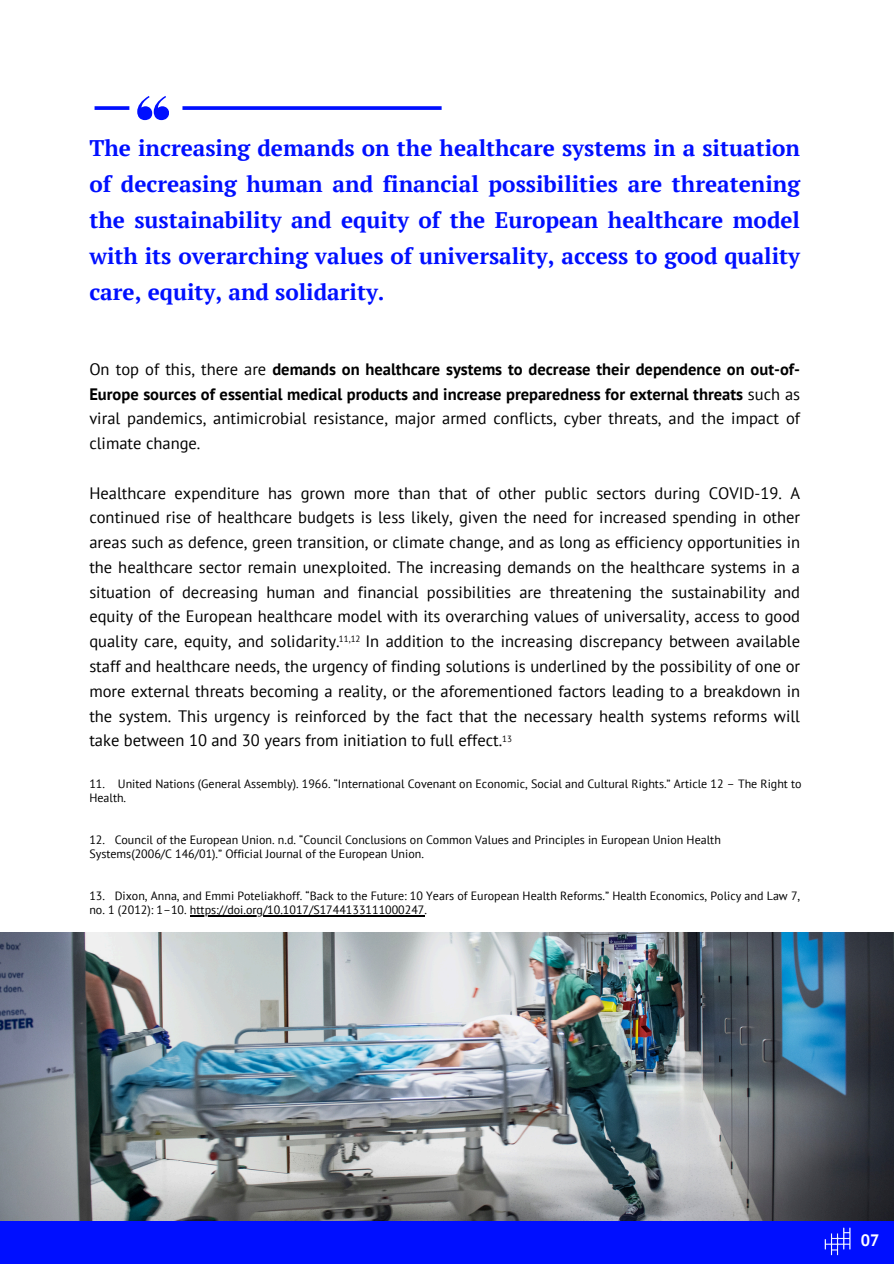
<style>
.page{position:relative;width:894px;height:1264px;background:#fff}
.page>*{position:absolute;margin:0;border:0;box-sizing:border-box;transform-origin:0 0}
.t1{font:700 22.5px/36px "PT Serif";color:#000fff;text-align:justify}
.t2{font:16.5px/24.8px "PT Sans";color:#000;text-align:justify}
.t3{font:700 16.5px/24.8px "PT Sans";color:#000;text-align:justify}
.t4{font:700 16.5px "PT Sans";color:#fff}
.t5{font:12px/14px "PT Sans";color:#000}
.t6{font:9px "PT Sans";color:#000}
.s1{font-weight:400}
</style>
<div class="page">
<div style="left:0;top:1220px;width:893px;height:43px;background:#000fff"></div>
<img style="left:824px;top:1227px;width:27px;height:29px">
<img style="left:0;top:932px;width:893px;height:288px">
<hr style="left:190px;top:915px;width:234px;height:1px;background:#000">
<svg style="left:94px;top:106px;width:35px;height:4px"></svg>
<svg style="left:182px;top:106px;width:259px;height:4px"></svg>
<svg style="left:137px;top:96px;width:32px;height:24px"></svg>
<p class="t1" style="left:89px;top:129px;width:712px">The increasing demands on the healthcare systems in a situation of decreasing human and financial possibilities are threatening the sustainability and equity of the European healthcare model with its overarching values of universality, access to good quality care, equity, and solidarity.</p>
<h1 class="t3" style="left:89px;top:356px;width:712px"><span class="s1">On top of this, there are</span> demands on healthcare systems to decrease their dependence on out-of-Europe sources of essential medical products and increase preparedness for external threats <span class="s1">such as viral pandemics, antimicrobial resistance, major armed conflicts, cyber threats, and the impact of climate change.</span></h1>
<h2 class="t2" style="left:89px;top:480px;width:712px">Healthcare expenditure has grown more than that of other public sectors during COVID-19. A continued rise of healthcare budgets is less likely, given the need for increased spending in other areas such as defence, green transition, or climate change, and as long as efficiency opportunities in the healthcare sector remain unexploited. The increasing demands on the healthcare systems in a situation of decreasing human and financial possibilities are threatening the sustainability and equity of the European healthcare model with its overarching values of universality, access to good quality care, equity, and solidarity.</h2>
<h2 class="t2" style="left:89px;top:628px;width:712px;text-indent:276px">In addition to the increasing discrepancy between available staff and healthcare needs, the urgency of finding solutions is underlined by the possibility of one or more external threats becoming a reality, or the aforementioned factors leading to a breakdown in the system. This urgency is reinforced by the fact that the necessary health systems reforms will take between 10 and 30 years from initiation to full effect.</h2>
<h3 class="t6" style="left:339px;top:632px;width:23px">11,12</h3>
<p class="t6" style="left:502px;top:732px;width:11px">13</p>
<p class="t5" style="left:89px;top:777px;width:713px">11. United Nations (General Assembly). 1966. “International Covenant on Economic, Social and Cultural Rights.” Article 12 – The Right to<br>Health.</p>
<p class="t5" style="left:89px;top:833px;width:633px">12. Council of the European Union. n.d. “Council Conclusions on Common Values and Principles in European Union Health<br>Systems(2006/C 146/01).” Official Journal of the European Union.</p>
<h3 class="t5" style="left:89px;top:889px;width:712px">13. Dixon, Anna, and Emmi Poteliakhoff. “Back to the Future: 10 Years of European Health Reforms.” Health Economics, Policy and Law 7, no. 1 (2012): 1–10. https://doi.org/10.1017/S1744133111000247.</h3>
<h2 class="t4" style="left:860px;top:1229px;width:20px">07</h2>
</div>
